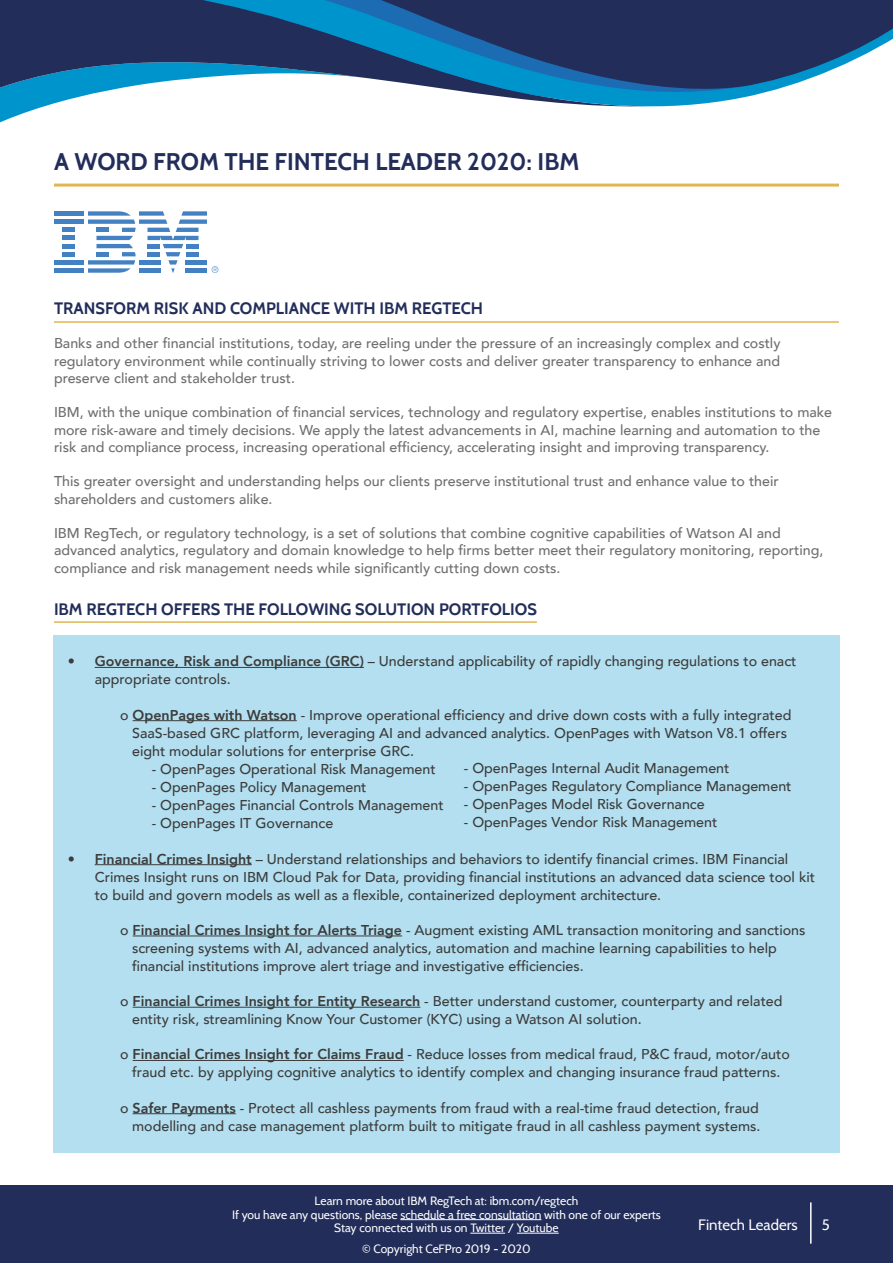
<style>
.page{position:relative;width:893px;height:1263px;background:#fff}
.page>*{position:absolute;margin:0;border:0;box-sizing:border-box;transform-origin:0 0}
.t1{font:700 24px "Cabin";color:#222d5a}
.t2{font:700 16.5px "Cabin";color:#222d5a}
.t3{font:15px "Cabin";color:#fff}
.t4{font:500 14.25px/18px "Avenir";color:#3c3c3b}
.t5{font:500 14.25px/17.2px "Avenir";color:#706f6f}
.t6{font:12px/13.5px "Cabin";color:#fff;text-align:center}
.s1{font-weight:800}
</style>
<div class="page">
<svg style="left:0;top:0;width:893px;height:112px;fill:#222d5a"></svg>
<hr style="left:54px;top:184px;width:785px;height:3px;background:#e0b655">
<div style="left:53px;top:635px;width:787px;height:517px;background:#b3dff0"></div>
<hr style="left:95px;top:667px;width:269px;height:1px;background:#3c3c3b">
<hr style="left:133px;top:720px;width:164px;height:1px;background:#3c3c3b">
<hr style="left:95px;top:864px;width:157px;height:1px;background:#3c3c3b">
<hr style="left:133px;top:935px;width:269px;height:1px;background:#3c3c3b">
<hr style="left:133px;top:1007px;width:287px;height:1px;background:#3c3c3b">
<hr style="left:133px;top:1060px;width:271px;height:1px;background:#3c3c3b">
<hr style="left:133px;top:1113px;width:103px;height:1px;background:#3c3c3b">
<hr style="left:54px;top:621px;width:483px;height:2px;background:#e0b655">
<hr style="left:54px;top:321px;width:785px;height:2px;background:#e0b655">
<div style="left:54px;top:211px;width:30px;height:5px;background:#4481c2"></div>
<div style="left:54px;top:219px;width:30px;height:5px;background:#4481c2"></div>
<div style="left:54px;top:260px;width:30px;height:5px;background:#4481c2"></div>
<hr style="left:62px;top:252px;width:13px;height:4px;background:#4481c2">
<hr style="left:62px;top:244px;width:13px;height:4px;background:#4481c2">
<hr style="left:62px;top:236px;width:13px;height:4px;background:#4481c2">
<hr style="left:62px;top:228px;width:13px;height:4px;background:#4481c2">
<div style="left:54px;top:268px;width:30px;height:5px;background:#4481c2"></div>
<svg style="left:88px;top:211px;width:130px;height:62px"></svg>
<div style="left:0;top:1186px;width:893px;height:77px;background:#222d5a"></div>
<hr style="left:810px;top:1202px;width:2px;height:41px;background:#fff">
<hr style="left:400px;top:1219px;width:141px;height:1px;background:#fff">
<hr style="left:470px;top:1233px;width:35px;height:1px;background:#fff">
<hr style="left:517px;top:1233px;width:42px;height:1px;background:#fff">
<h1 class="t1" style="left:54px;top:147px;width:527px">A WORD FROM THE FINTECH LEADER 2020: IBM</h1>
<p class="t2" style="left:54px;top:298px;width:431px">TRANSFORM RISK AND COMPLIANCE WITH IBM REGTECH</p>
<p class="t5" style="left:54px;top:334px;width:728px;text-align:justify">Banks and other financial institutions, today, are reeling under the pressure of an increasingly complex and costly regulatory environment while continually striving to lower costs and deliver greater transparency to enhance and preserve client and stakeholder trust.</p>
<p class="t5" style="left:54px;top:403px;width:780px">IBM, with the unique combination of financial services, technology and regulatory expertise, enables institutions to make more risk-aware and timely decisions. We apply the latest advancements in AI, machine learning and automation to the risk and compliance process, increasing operational efficiency, accelerating insight and improving transparency.</p>
<p class="t5" style="left:54px;top:472px;width:726px">This greater oversight and understanding helps our clients preserve institutional trust and enhance value to their shareholders and customers alike.</p>
<p class="t5" style="left:54px;top:524px;width:771px">IBM RegTech, or regulatory technology, is a set of solutions that combine cognitive capabilities of Watson AI and advanced analytics, regulatory and domain knowledge to help firms better meet their regulatory monitoring, reporting, compliance and risk management needs while significantly cutting down costs.</p>
<p class="t2" style="left:54px;top:599px;width:484px">IBM REGTECH OFFERS THE FOLLOWING SOLUTION PORTFOLIOS</p>
<p class="t4" style="left:95px;top:652px;width:703px;text-indent:-27px"><span class="s1">• Governance, Risk and Compliance (GRC)</span> – Understand applicability of rapidly changing regulations to enact appropriate controls.</p>
<p class="t4" style="left:132px;top:705px;width:661px;text-indent:-12px">o <span class="s1">OpenPages with Watson</span> - Improve operational efficiency and drive down costs with a fully integrated<br>SaaS-based GRC platform, leveraging AI and advanced analytics. OpenPages with Watson V8.1 offers eight modular solutions for enterprise GRC.</p>
<p class="t4" style="left:152px;top:759px;width:285px">- OpenPages Operational Risk Management</p>
<p class="t4" style="left:152px;top:777px;width:216px">- OpenPages Policy Management</p>
<p class="t4" style="left:152px;top:795px;width:293px">- OpenPages Financial Controls Management</p>
<p class="t4" style="left:152px;top:813px;width:183px">- OpenPages IT Governance</p>
<p class="t4" style="left:95px;top:849px;width:722px;text-indent:-27px"><span class="s1">• Financial Crimes Insight</span> – Understand relationships and behaviors to identify financial crimes. IBM Financial<br>Crimes Insight runs on IBM Cloud Pak for Data, providing financial institutions an advanced data science tool kit to build and govern models as well as a flexible, containerized deployment architecture.</p>
<p class="t4" style="left:132px;top:920px;width:675px;text-indent:-12px">o <span class="s1">Financial Crimes Insight for Alerts Triage</span> - Augment existing AML transaction monitoring and sanctions screening systems with AI, advanced analytics, automation and machine learning capabilities to help financial institutions improve alert triage and investigative efficiencies.</p>
<p class="t4" style="left:132px;top:991px;width:652px;text-indent:-12px">o <span class="s1">Financial Crimes Insight for Entity Research</span> - Better understand customer, counterparty and related entity risk, streamlining Know Your Customer (KYC) using a Watson AI solution.</p>
<p class="t4" style="left:120px;top:1045px;width:671px;text-align:center">o <span class="s1">Financial Crimes Insight for Claims Fraud</span> - Reduce losses from medical fraud, P&amp;C fraud, motor/auto fraud etc. by applying cognitive analytics to identify complex and changing insurance fraud patterns.</p>
<p class="t4" style="left:120px;top:1098px;width:642px;text-align:right">o <span class="s1">Safer Payments</span> - Protect all cashless payments from fraud with a real-time fraud detection, fraud modelling and case management platform built to mitigate fraud in all cashless payment systems.</p>
<p class="t4" style="left:464px;top:758px;width:267px">- OpenPages Internal Audit Management</p>
<p class="t4" style="left:464px;top:776px;width:329px">- OpenPages Regulatory Compliance Management</p>
<p class="t4" style="left:464px;top:794px;width:242px">- OpenPages Model Risk Governance</p>
<p class="t4" style="left:464px;top:812px;width:255px">- OpenPages Vendor Risk Management</p>
<p class="t6" style="left:232px;top:1194px;width:430px">Learn more about IBM RegTech at: ibm.com/regtech<br>If you have any questions, please schedule a free consultation with one of our experts<br>Stay connected with us on Twitter / Youtube</p>
<p class="t6" style="left:362px;top:1242px;width:170px">© Copyright CeFPro 2019 - 2020</p>
<p class="t3" style="left:341px;top:1212px;width:212px">© Copyright CeFPro 2019 - 2020</p>
<p class="t3" style="left:698px;top:1216px;width:101px">Fintech Leaders</p>
<p class="t3" style="left:822px;top:1215px;width:10px">5</p>
</div>
